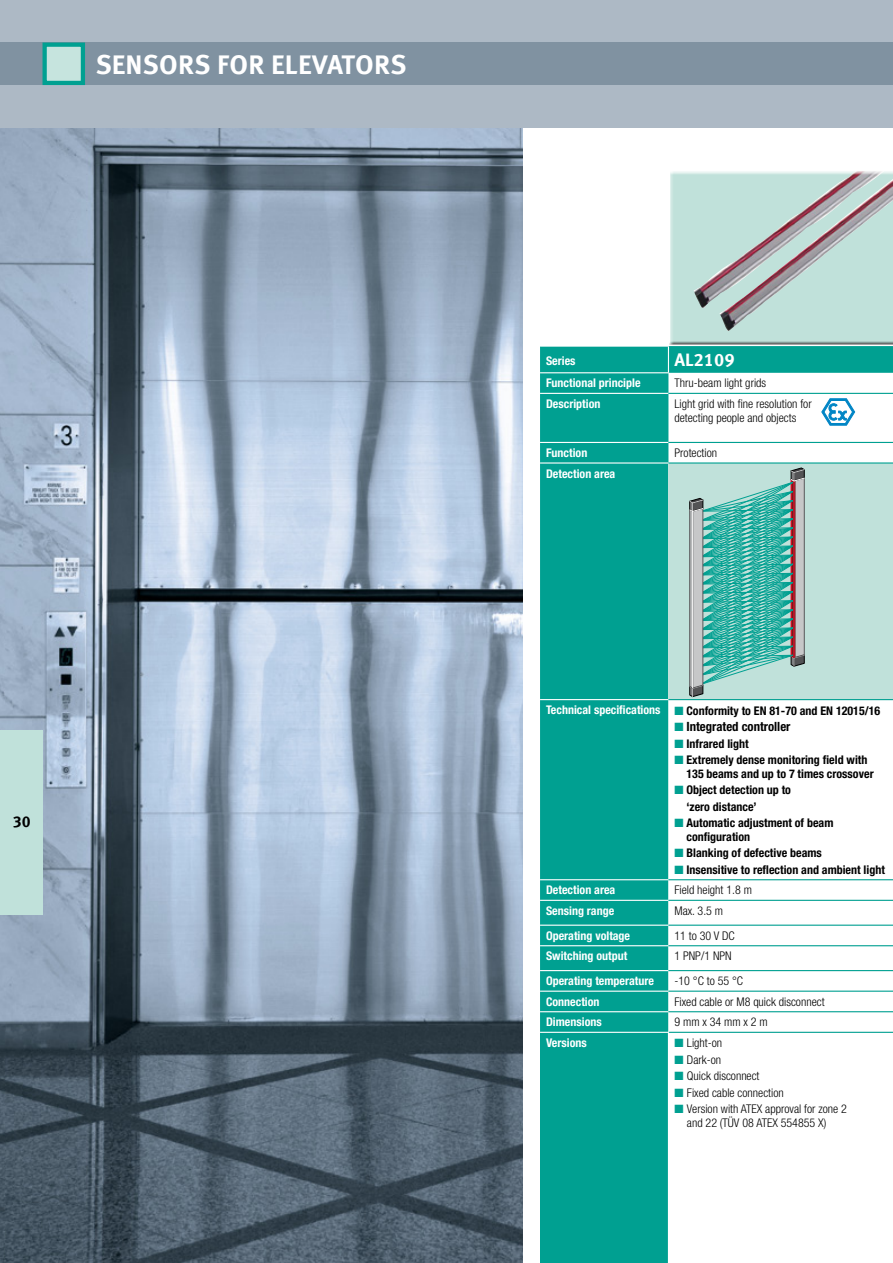
<style>
.page{position:relative;width:893px;height:1263px;background:#fff}
.page>*{position:absolute;margin:0;border:0;box-sizing:border-box;transform-origin:0 0}
.t1{font:700 27px "Meta Offc Pro";letter-spacing:.01em;color:#fff}
.t2{font:700 18px "Meta Offc Pro";color:#fff}
.t3{font:700 15.75px "Meta Offc Pro";color:#000}
.t4{font:700 condensed 12.75px "Helvetica Neue LT Pro";color:#000}
.t5{font:300 condensed 12px/14.2px "Helvetica Neue LT Pro";color:#000}
.t6{font:700 condensed 12px/13.5px "Helvetica Neue LT Pro";color:#000}
.t7{font:700 condensed 12px "Helvetica Neue LT Pro";color:#fff}
.s1{color:#fff}
.s2{color:#00a091}
</style>
<div class="page">
<img style="left:0;top:128px;width:523px;height:1135px">
<div style="left:0;top:0;width:893px;height:128px;background:#adb9c5"></div>
<div style="left:0;top:43px;width:893px;height:42px;background:#8092a1"></div>
<div style="left:0;top:730px;width:43px;height:184px;background:#c0e1da"></div>
<svg style="left:540px;top:347px;width:353px;height:685px;fill:#00a091"></svg>
<div style="left:668px;top:463px;width:225px;height:237px;background:#c0e1da"></div>
<svg style="left:668px;top:700px;width:225px;height:332px"></svg>
<div style="left:540px;top:1032px;width:128px;height:231px;background:#00a091"></div>
<hr style="left:540px;top:372px;width:129px;height:1px;background:#fff">
<hr style="left:540px;top:393px;width:128px;height:1px;background:#fff">
<hr style="left:540px;top:442px;width:128px;height:1px;background:#fff">
<hr style="left:540px;top:462px;width:128px;height:2px;background:#fff">
<hr style="left:540px;top:699px;width:128px;height:1px;background:#fff">
<hr style="left:540px;top:879px;width:128px;height:1px;background:#fff">
<hr style="left:540px;top:900px;width:128px;height:1px;background:#fff">
<hr style="left:540px;top:925px;width:128px;height:1px;background:#fff">
<hr style="left:540px;top:945px;width:128px;height:1px;background:#fff">
<hr style="left:540px;top:970px;width:128px;height:1px;background:#fff">
<hr style="left:540px;top:990px;width:128px;height:2px;background:#fff">
<hr style="left:540px;top:1011px;width:128px;height:1px;background:#fff">
<hr style="left:540px;top:1032px;width:129px;height:1px;background:#fff">
<hr style="left:668px;top:393px;width:225px;height:1px;background:#00a091">
<hr style="left:668px;top:442px;width:225px;height:1px;background:#00a091">
<hr style="left:668px;top:879px;width:225px;height:1px;background:#00a091">
<hr style="left:668px;top:900px;width:225px;height:1px;background:#00a091">
<hr style="left:668px;top:925px;width:225px;height:1px;background:#00a091">
<hr style="left:668px;top:945px;width:225px;height:1px;background:#00a091">
<hr style="left:668px;top:970px;width:225px;height:1px;background:#00a091">
<hr style="left:668px;top:990px;width:225px;height:2px;background:#00a091">
<hr style="left:668px;top:1011px;width:225px;height:1px;background:#00a091">
<hr style="left:669px;top:1032px;width:224px;height:1px;background:#00a091">
<hr style="left:668px;top:462px;width:225px;height:2px;background:#00a091">
<hr style="left:668px;top:699px;width:225px;height:1px;background:#00a091">
<div style="left:668px;top:346px;width:225px;height:26px;background:#00a091"></div>
<svg style="left:669px;top:171px;width:224px;height:174px;background:#b9cecb"></svg>
<svg style="left:822px;top:399px;width:33px;height:26px"></svg>
<svg style="left:689px;top:467px;width:116px;height:230px"></svg>
<div style="left:43px;top:43px;width:42px;height:42px;background:#c6e4de;border:4px solid #00a091"></div>
<h1 class="t1" style="left:96px;top:43px;width:248px">SENSORS FOR ELEVATOR</h1>
<h1 class="t1" style="left:390px;top:43px;width:18px">S</h1>
<h3 class="t3" style="left:13px;top:809px;width:19px">30</h3>
<p class="t7" style="left:546px;top:353px;width:31px">Series</p>
<h2 class="t2" style="left:674px;top:346px;width:62px">AL2109</h2>
<p class="t7" style="left:546px;top:376px;width:96px">Functional principle</p>
<p class="t5" style="left:674px;top:376px;width:93px">Thru-beam light grids</p>
<p class="t7" style="left:546px;top:396px;width:56px">Description</p>
<p class="t5" style="left:674px;top:396px;width:139px">Light grid with fine resolution for detecting people and objects</p>
<p class="t7" style="left:546px;top:445px;width:43px">Function</p>
<p class="t5" style="left:674px;top:445px;width:44px">Protection</p>
<p class="t7" style="left:546px;top:466px;width:71px">Detection area</p>
<p class="t6" style="left:546px;top:703px;width:336px"><span class="s1">Technical specifications</span> <span class="s2">■</span> Conformity to EN 81-70 and EN 12015/16</p>
<p class="t4" style="left:674px;top:719px;width:118px"><span class="s2">■</span> Integrated controller</p>
<p class="t6" style="left:674px;top:736px;width:76px"><span class="s2">■</span> Infrared light</p>
<p class="t6" style="left:686px;top:753px;width:189px;text-indent:-12px"><span class="s2">■</span> Extremely dense monitoring field with<br>135 beams and up to 7 times crossover</p>
<p class="t6" style="left:686px;top:781px;width:106px;line-height:16.5px;text-indent:-12px"><span class="s2">■</span> Object detection up to ‘zero distance’</p>
<p class="t6" style="left:686px;top:816px;width:148px;text-indent:-12px"><span class="s2">■</span> Automatic adjustment of beam configuration</p>
<p class="t6" style="left:674px;top:846px;width:149px"><span class="s2">■</span> Blanking of defective beams</p>
<p class="t6" style="left:674px;top:862px;width:212px"><span class="s2">■</span> Insensitive to reflection and ambient light</p>
<p class="t7" style="left:546px;top:883px;width:71px">Detection area</p>
<p class="t5" style="left:674px;top:883px;width:79px">Field height 1.8 m</p>
<p class="t7" style="left:546px;top:903px;width:70px">Sensing range</p>
<p class="t5" style="left:674px;top:903px;width:50px">Max. 3.5 m</p>
<p class="t7" style="left:546px;top:928px;width:86px">Operating voltage</p>
<p class="t5" style="left:674px;top:928px;width:62px">11 to 30 V DC</p>
<p class="t7" style="left:546px;top:949px;width:83px">Switching output</p>
<p class="t5" style="left:674px;top:949px;width:59px">1 PNP/1 NPN</p>
<p class="t7" style="left:546px;top:974px;width:109px">Operating temperature</p>
<p class="t5" style="left:674px;top:974px;width:70px">-10 °C to 55 °C</p>
<p class="t7" style="left:546px;top:994px;width:55px">Connection</p>
<p class="t5" style="left:674px;top:994px;width:152px">Fixed cable or M8 quick disconnect</p>
<p class="t7" style="left:546px;top:1015px;width:57px">Dimensions</p>
<p class="t5" style="left:674px;top:1015px;width:95px">9 mm x 34 mm x 2 m</p>
<p class="t7" style="left:546px;top:1035px;width:42px">Versions</p>
<p class="t5" style="left:674px;top:1036px;width:49px"><span class="s2">■</span> Light-on</p>
<p class="t5" style="left:674px;top:1052px;width:48px"><span class="s2">■</span> Dark-on</p>
<p class="t5" style="left:674px;top:1069px;width:87px"><span class="s2">■</span> Quick disconnect</p>
<p class="t5" style="left:674px;top:1085px;width:111px"><span class="s2">■</span> Fixed cable connection</p>
<p class="t5" style="left:687px;top:1101px;width:161px;text-indent:-12px"><span class="s2">■</span> Version with ATEX approval for zone 2 and 22 (TÜV 08 ATEX 554855 X)</p>
</div>
